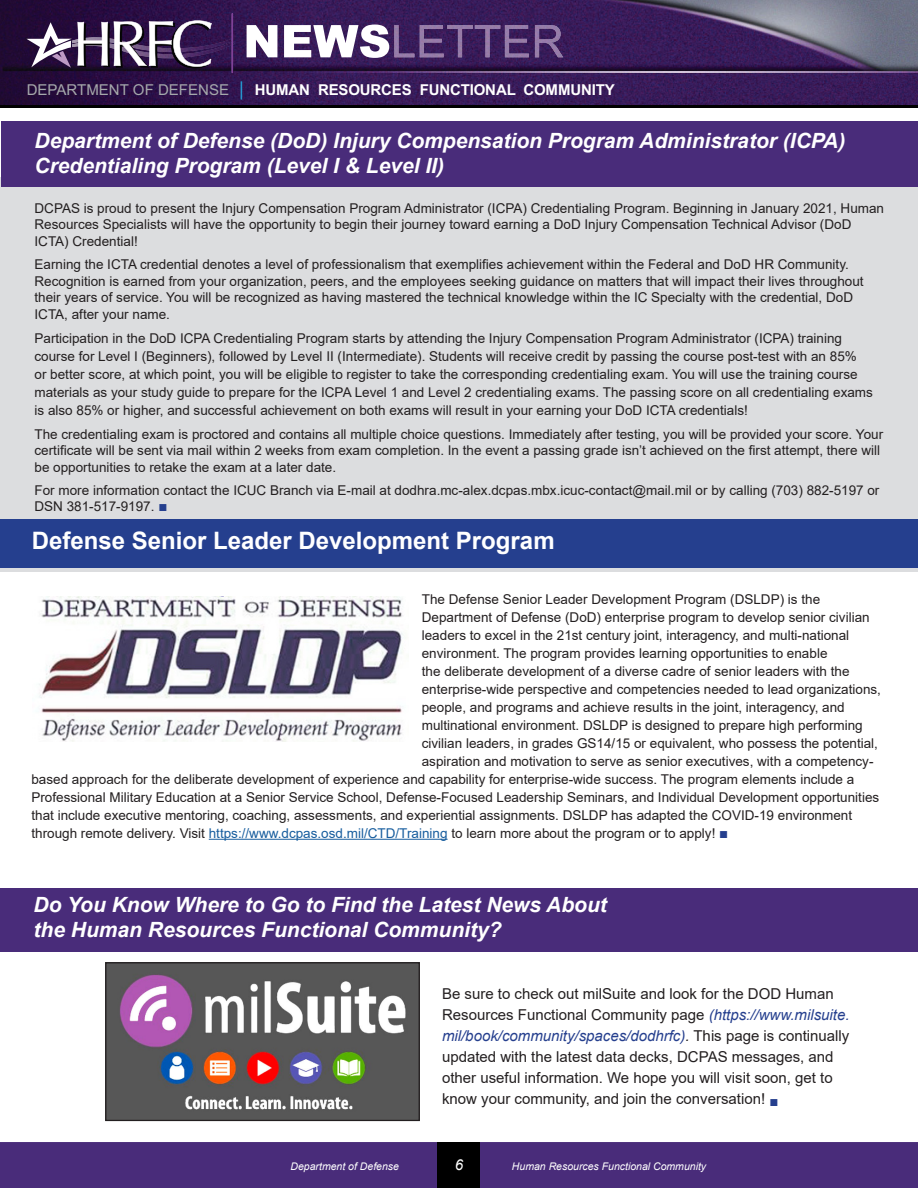
<style>
.page{position:relative;width:918px;height:1188px;background:#fff}
.page>*{position:absolute;margin:0;border:0;box-sizing:border-box;transform-origin:0 0}
.t1{font:700 24px "Arial";color:#fff}
.t2{font:italic 700 21px/25.2px "Arial";color:#fff}
.t3{font:15px/21px "Arial";color:#231f20}
.t4{font:700 15px "Arial";letter-spacing:-.01em;color:#fff}
.t5{font:italic 15px "Arial";color:#fff}
.Body{font:13.5px/16.5px "Arial";color:#231f20}
.t6{font:italic 10.5px "Arial";color:#fff}
.s1{font-weight:400;color:#a5a8ab}
.s2{font-weight:400;font-style:italic;color:#24a8e0}
.s3{font-family:"Century Gothic";font-size:15px;color:#253f8e}
.s4{color:#175d9e}
.s5{font-style:italic;color:#253f8e}
.s6{font-style:italic}
.s7{font-family:"Century Gothic";color:#253f8e}
</style>
<div class="page">
<img style="left:0;top:0;width:918px;height:105px">
<img style="left:394px;top:25px;width:20px;height:32px">
<img style="left:420px;top:25px;width:24px;height:32px">
<img style="left:447px;top:25px;width:26px;height:32px">
<img style="left:475px;top:25px;width:25px;height:32px">
<img style="left:505px;top:25px;width:24px;height:32px">
<img style="left:535px;top:25px;width:28px;height:32px">
<img style="left:72px;top:42px;width:163px;height:16px">
<img style="left:72px;top:37px;width:160px;height:15px">
<div style="left:0;top:1142px;width:918px;height:46px;background:#492c7a"></div>
<div style="left:438px;top:1143px;width:42px;height:45px;background:#000"></div>
<hr style="left:232px;top:13px;width:1px;height:60px;background:#7f3f97">
<svg style="left:247px;top:25px;width:30px;height:32px"></svg>
<svg style="left:284px;top:25px;width:105px;height:33px"></svg>
<svg style="left:26px;top:22px;width:46px;height:46px"></svg>
<svg style="left:78px;top:20px;width:134px;height:48px"></svg>
<hr style="left:0;top:105px;width:918px;height:3px;background:#000">
<div style="left:0;top:178px;width:918px;height:394px;background:#dcdddf"></div>
<div style="left:1px;top:122px;width:917px;height:65px;background:#492c7a"></div>
<div style="left:0;top:519px;width:918px;height:49px;background:#253f8e"></div>
<img style="left:39px;top:596px;width:364px;height:145px">
<hr style="left:209px;top:839px;width:239px;height:1px;background:#175d9e">
<div style="left:0;top:888px;width:918px;height:64px;background:#492c7a"></div>
<img style="left:107px;top:964px;width:311px;height:155px">
<div style="left:105px;top:962px;width:315px;height:159px;border:1px solid #231f20"></div>
<p class="t4" style="left:27px;top:80px;width:589px"><span class="s1">DEPARTMENT OF DEFENSE</span> <span class="s2">│</span> HUMAN RESOURCES FUNCTIONAL COMMUNITY</p>
<p class="t2" style="left:35px;top:129px;width:812px">Department of Defense (DoD) Injury Compensation Program Administrator (ICPA)<br>Credentialing Program (Level I &amp; Level II)</p>
<p class="Body" style="left:35px;top:200px;width:851px">DCPAS is proud to present the Injury Compensation Program Administrator (ICPA) Credentialing Program. Beginning in January 2021, Human<br>Resources Specialists will have the opportunity to begin their journey toward earning a DoD Injury Compensation Technical Advisor (DoD<br>ICTA) Credential!</p>
<p class="Body" style="left:35px;top:256px;width:831px">Earning the ICTA credential denotes a level of professionalism that exemplifies achievement within the Federal and DoD HR Community.<br>Recognition is earned from your organization, peers, and the employees seeking guidance on matters that will impact their lives throughout their years of service. You will be recognized as having mastered the technical knowledge within the IC Specialty with the credential, DoD ICTA, after your name.</p>
<p class="Body" style="left:35px;top:329px;width:840px;line-height:18px">Participation in the DoD ICPA Credentialing Program starts by attending the Injury Compensation Program Administrator (ICPA) training course for Level I (Beginners), followed by Level II (Intermediate). Students will receive credit by passing the course post-test with an 85%<br>or better score, at which point, you will be eligible to register to take the corresponding credentialing exam. You will use the training course materials as your study guide to prepare for the ICPA Level 1 and Level 2 credentialing exams. The passing score on all credentialing exams is also 85% or higher, and successful achievement on both exams will result in your earning your DoD ICTA credentials!</p>
<p class="Body" style="left:35px;top:425px;width:850px">The credentialing exam is proctored and contains all multiple choice questions. Immediately after testing, you will be provided your score. Your certificate will be sent via mail within 2 weeks from exam completion. In the event a passing grade isn’t achieved on the first attempt, there will be opportunities to retake the exam at a later date.</p>
<p class="Body" style="left:35px;top:482px;width:846px">For more information contact the ICUC Branch via E-mail at dodhra.mc-alex.dcpas.mbx.icuc-contact@mail.mil or by calling (703) 882-5197 or<br>DSN 381-517-9197. <span class="s3">■</span></p>
<p class="t1" style="left:32px;top:524px;width:524px">Defense Senior Leader Development Program</p>
<p class="Body" style="left:422px;top:591px;width:400px">The Defense Senior Leader Development Program (DSLDP) is the</p>
<p class="Body" style="left:422px;top:609px;width:449px">Department of Defense (DoD) enterprise program to develop senior civilian</p>
<p class="Body" style="left:422px;top:627px;width:429px">leaders to excel in the 21st century joint, interagency, and multi-national</p>
<p class="Body" style="left:422px;top:645px;width:407px">environment. The program provides learning opportunities to enable</p>
<p class="Body" style="left:422px;top:663px;width:429px">the deliberate development of a diverse cadre of senior leaders with the</p>
<p class="Body" style="left:422px;top:681px;width:461px">enterprise-wide perspective and competencies needed to lead organizations,</p>
<p class="Body" style="left:422px;top:699px;width:425px">people, and programs and achieve results in the joint, interagency, and</p>
<p class="Body" style="left:422px;top:717px;width:442px">multinational environment. DSLDP is designed to prepare high performing</p>
<p class="Body" style="left:422px;top:735px;width:458px">civilian leaders, in grades GS14/15 or equivalent, who possess the potential,</p>
<p class="Body" style="left:422px;top:753px;width:453px">aspiration and motivation to serve as senior executives, with a competency-</p>
<p class="Body" style="left:31px;top:771px;width:824px">based approach for the deliberate development of experience and capability for enterprise-wide success. The program elements include a</p>
<p class="Body" style="left:31px;top:789px;width:849px">Professional Military Education at a Senior Service School, Defense-Focused Leadership Seminars, and Individual Development opportunities</p>
<p class="Body" style="left:31px;top:807px;width:822px">that include executive mentoring, coaching, assessments, and experiential assignments. DSLDP has adapted the COVID-19 environment</p>
<p class="Body" style="left:31px;top:825px;width:698px">through remote delivery. Visit <span class="s4">https://www.dcpas.osd.mil/CTD/Training</span> to learn more about the program or to apply! <span class="s3">■</span></p>
<p class="t2" style="left:34px;top:893px;width:575px">Do You Know Where to Go to Find the Latest News About the Human Resources Functional Community?</p>
<p class="t3" style="left:442px;top:983px;width:409px">Be sure to check out milSuite and look for the DOD Human Resources Functional Community page <span class="s5">(https://www.milsuite. mil/book/community/spaces/dodhrfc)</span><span class="s6">.</span> This page is continually updated with the latest data decks, DCPAS messages, and other useful information. We hope you will visit soon, get to know your community, and join the conversation! <span class="s7">■</span></p>
<p class="t6" style="left:291px;top:1159px;width:110px">Department of Defense</p>
<p class="t5" style="left:455px;top:1155px;width:10px">6</p>
<p class="t6" style="left:512px;top:1159px;width:196px">Human Resources Functional Community</p>
</div>
